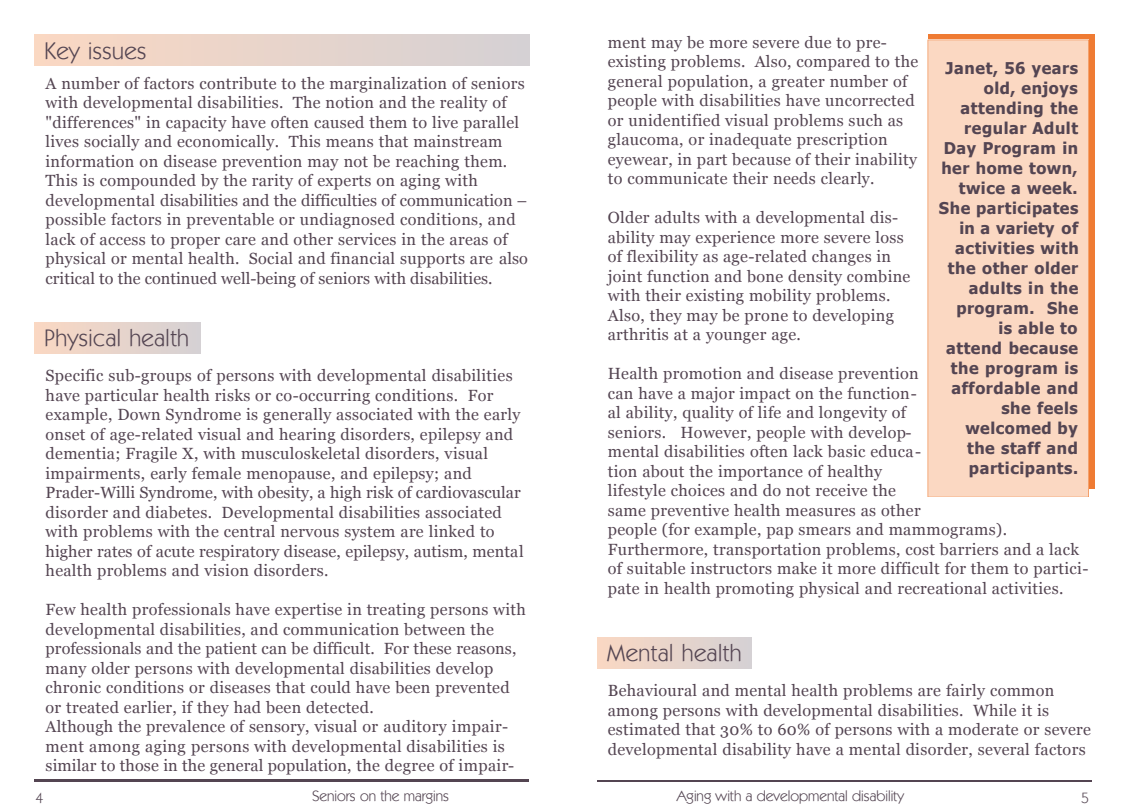
<style>
.page{position:relative;width:1125px;height:810px;background:#fff}
.page>*{position:absolute;margin:0;border:0;box-sizing:border-box;transform-origin:0 0}
.t1{font:24px "Kabel Bk BT";letter-spacing:.02em;color:#544552}
.t2{font:16.25px/19.5px "Georgia";letter-spacing:.02em;color:#544552}
.t3{font:700 16.25px/20px "Tahoma";letter-spacing:.03em;color:#544552;text-align:right}
.t4{font:15px "Kabel Bk BT";color:#544552}
</style>
<div class="page">
<div style="left:928px;top:34px;width:166px;height:454px;background:#ef7b33"></div>
<hr style="left:597px;top:781px;width:495px;height:1px;background:#544552">
<hr style="left:34px;top:779px;width:495px;height:3px;background:#544552">
<div style="left:928px;top:40px;width:161px;height:457px;background:#fbd8c2"></div>
<h1 class="t1" style="left:44px;top:36px;width:104px">Key issues</h1>
<p class="t2" style="left:46px;top:73px;width:484px">A number of factors contribute to the marginalization of seniors with developmental disabilities. The notion and the reality of "differences" in capacity have often caused them to live parallel lives socially and economically. This means that mainstream information on disease prevention may not be reaching them.<br>This is compounded by the rarity of experts on aging with developmental disabilities and the difficulties of communication – possible factors in preventable or undiagnosed conditions, and lack of access to proper care and other services in the areas of physical or mental health. Social and financial supports are also critical to the continued well-being of seniors with disabilities.</p>
<h1 class="t1" style="left:44px;top:322px;width:146px">Physical health</h1>
<p class="t2" style="left:46px;top:366px;width:480px">Specific sub-groups of persons with developmental disabilities have particular health risks or co-occurring conditions. For example, Down Syndrome is generally associated with the early onset of age-related visual and hearing disorders, epilepsy and dementia; Fragile X, with musculoskeletal disorders, visual impairments, early female menopause, and epilepsy; and Prader-Willi Syndrome, with obesity, a high risk of cardiovascular disorder and diabetes. Developmental disabilities associated with problems with the central nervous system are linked to higher rates of acute respiratory disease, epilepsy, autism, mental health problems and vision disorders.</p>
<p class="t2" style="left:46px;top:600px;width:482px">Few health professionals have expertise in treating persons with developmental disabilities, and communication between the professionals and the patient can be difficult. For these reasons, many older persons with developmental disabilities develop chronic conditions or diseases that could have been prevented or treated earlier, if they had been detected.<br>Although the prevalence of sensory, visual or auditory impair&shy;ment among aging persons with developmental disabilities is similar to those in the general population, the degree of impair-</p>
<p class="t2" style="left:608px;top:33px;width:312px">ment may be more severe due to pre&shy;existing problems. Also, compared to the general population, a greater number of people with disabilities have uncorrected or unidentified visual problems such as glaucoma, or inadequate prescription eyewear, in part because of their inability to communicate their needs clearly.</p>
<p class="t2" style="left:608px;top:208px;width:304px">Older adults with a developmental dis&shy;ability may experience more severe loss of flexibility as age-related changes in joint function and bone density combine with their existing mobility problems.<br>Also, they may be prone to developing arthritis at a younger age.</p>
<p class="t2" style="left:608px;top:364px;width:482px">Health promotion and disease prevention<br>can have a major impact on the function-<br>al ability, quality of life and longevity of<br>seniors. However, people with develop-<br>mental disabilities often lack basic educa-<br>tion about the importance of healthy<br>lifestyle choices and do not receive the<br>same preventive health measures as other<br>people (for example, pap smears and mammograms).<br>Furthermore, transportation problems, cost barriers and a lack of suitable instructors make it more difficult for them to partici&shy;pate in health promoting physical and recreational activities.</p>
<p class="t3" style="left:939px;top:58px;width:141px">Janet, 56 years old, enjoys attending the regular Adult<br>Day Program in her home town, twice a week.<br>She participates in a variety of activities with the other older adults in the program. She<br>is able to<br>attend because the program is affordable and she feels welcomed by the staff and participants.</p>
<h1 class="t1" style="left:607px;top:637px;width:136px">Mental health</h1>
<p class="t2" style="left:608px;top:681px;width:485px">Behavioural and mental health problems are fairly common among persons with developmental disabilities. While it is estimated that 30% to 60% of persons with a moderate or severe developmental disability have a mental disorder, several factors</p>
<p class="t4" style="left:35px;top:789px;width:10px">4</p>
<p class="t4" style="left:312px;top:787px;width:138px">Seniors on the margins</p>
<p class="t4" style="left:677px;top:787px;width:229px">Aging with a developmental disability</p>
<p class="t4" style="left:1081px;top:789px;width:10px">5</p>
</div>
